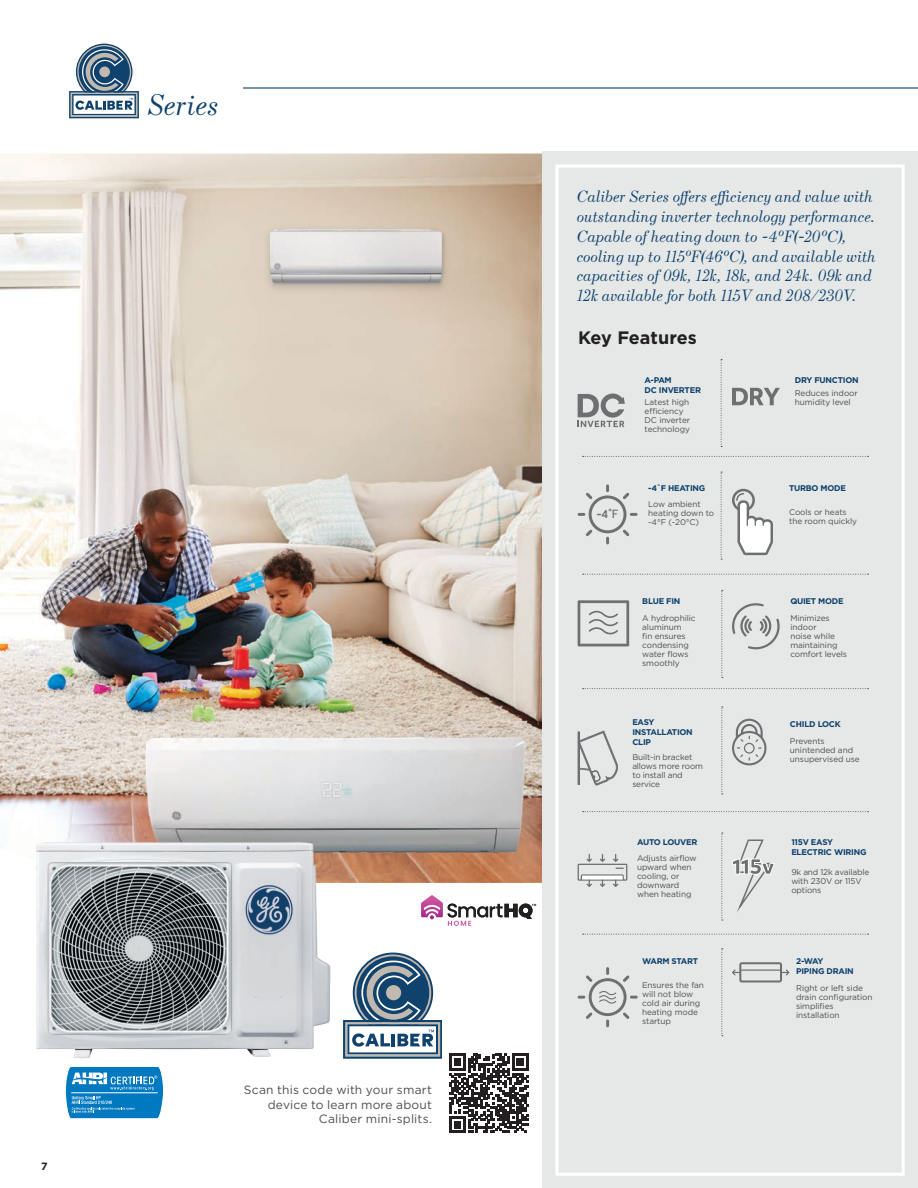
<style>
.page{position:relative;width:918px;height:1188px;background:#fff}
.page>*{position:absolute;margin:0;border:0;box-sizing:border-box;transform-origin:0 0}
.t1{font:italic 300 30px "Escrow";letter-spacing:-.005em;color:#0d406b}
.t2{font:700 18px "Gotham";color:#231f20}
.t3{font:italic 300 16.5px/19.8px "Escrow";color:#0d406b}
.t4{font:500 12.45px "Effra";color:#6d6f71}
.t5{font:12px/14.4px "Gotham";letter-spacing:.015em;color:#4d4d4f;text-align:right}
.t6{font:700 10.5px "Gotham";color:#231f20}
.t7{font:8.25px/9px "Gotham";letter-spacing:-.01em;color:#4d4d4f}
.t8{font:700 8.25px/9.8px "Gotham";letter-spacing:-.03em;color:#0d406b}
.s1{font-weight:400}
</style>
<div class="page">
<hr style="left:243px;top:87px;width:675px;height:2px;background:#0d406b">
<img style="left:0;top:154px;width:542px;height:729px">
<svg style="left:421px;top:895px;width:115px;height:31px"></svg>
<svg style="left:449px;top:1054px;width:80px;height:79px"></svg>
<img style="left:135px;top:714px;width:401px;height:158px">
<img style="left:0;top:810px;width:356px;height:309px">
<svg style="left:69px;top:44px;width:70px;height:74px"></svg>
<svg style="left:343px;top:953px;width:99px;height:106px"></svg>
<div style="left:542px;top:151px;width:376px;height:1037px;background:#e6e8e8"></div>
<svg style="left:732px;top:839px;width:43px;height:70px"></svg>
<svg style="left:721px;top:359px;width:1px;height:88px"></svg>
<svg style="left:721px;top:472px;width:1px;height:88px"></svg>
<svg style="left:721px;top:590px;width:2px;height:88px"></svg>
<svg style="left:721px;top:707px;width:2px;height:88px"></svg>
<svg style="left:721px;top:833px;width:2px;height:88px"></svg>
<svg style="left:721px;top:948px;width:2px;height:88px"></svg>
<svg style="left:583px;top:574px;width:286px;height:1px"></svg>
<svg style="left:583px;top:456px;width:286px;height:1px"></svg>
<svg style="left:583px;top:688px;width:286px;height:1px"></svg>
<svg style="left:583px;top:811px;width:286px;height:1px"></svg>
<svg style="left:583px;top:934px;width:286px;height:1px"></svg>
<svg style="left:732px;top:603px;width:48px;height:46px"></svg>
<svg style="left:578px;top:967px;width:60px;height:60px"></svg>
<svg style="left:578px;top:600px;width:51px;height:46px"></svg>
<svg style="left:580px;top:730px;width:38px;height:56px"></svg>
<hr style="left:578px;top:731px;width:2px;height:54px;background:#6d6f71">
<svg style="left:578px;top:854px;width:49px;height:33px"></svg>
<hr style="left:582px;top:876px;width:41px;height:3px;background:#fff">
<svg style="left:578px;top:393px;width:47px;height:34px"></svg>
<svg style="left:732px;top:962px;width:57px;height:20px"></svg>
<div style="left:732px;top:489px;width:23px;height:23px;border:2px solid #6d6f71;border-radius:50%"></div>
<svg style="left:735px;top:492px;width:38px;height:63px"></svg>
<svg style="left:578px;top:484px;width:60px;height:60px"></svg>
<svg style="left:732px;top:719px;width:34px;height:46px"></svg>
<svg style="left:732px;top:388px;width:48px;height:17px"></svg>
<div style="left:555px;top:164px;width:350px;height:1012px;border:3px solid #fff"></div>
<h1 class="t1" style="left:147px;top:86px;width:73px">Series</h1>
<p class="t6" style="left:41px;top:1159px;width:8px">7</p>
<h3 class="t5" style="left:244px;top:1083px;width:190px">Scan this code with your smart device to learn more about<br>Caliber mini-splits.</h3>
<p class="t3" style="left:577px;top:186px;width:300px">Caliber Series offers efficiency and value with outstanding inverter technology performance.<br>Capable of heating down to -4ºF(-20ºC), cooling up to 115ºF(46ºC), and available with capacities of 09k, 12k, 18k, and 24k. 09k and 12k available for both 115V and 208/230V.</p>
<h2 class="t2" style="left:578px;top:326px;width:121px">Key Features</h2>
<p class="t8" style="left:645px;top:375px;width:58px">A-PAM<br>DC INVERTER</p>
<h3 class="t4" style="left:596px;top:507px;width:23px">-4<span class="s1">˚F</span></h3>
<p class="t7" style="left:645px;top:397px;width:47px">Latest high efficiency<br>DC inverter technology</p>
<p class="t8" style="left:648px;top:483px;width:59px">-4˚F HEATING</p>
<p class="t7" style="left:648px;top:500px;width:67px">Low ambient heating down to -4°F (-20°C)</p>
<p class="t8" style="left:642px;top:597px;width:40px">BLUE FIN</p>
<p class="t7" style="left:642px;top:613px;width:55px">A hydrophilic aluminum<br>fin ensures condensing water flows smoothly</p>
<p class="t8" style="left:632px;top:717px;width:62px">EASY<br>INSTALLATION<br>CLIP</p>
<p class="t7" style="left:632px;top:752px;width:72px">Built-in bracket allows more room to install and service</p>
<p class="t8" style="left:637px;top:837px;width:62px">AUTO LOUVER</p>
<p class="t7" style="left:637px;top:854px;width:61px">Adjusts airflow upward when cooling, or downward when heating</p>
<p class="t8" style="left:642px;top:956px;width:57px">WARM START</p>
<p class="t7" style="left:642px;top:980px;width:63px">Ensures the fan will not blow cold air during heating mode startup</p>
<p class="t8" style="left:795px;top:375px;width:65px">DRY FUNCTION</p>
<p class="t7" style="left:795px;top:388px;width:65px">Reduces indoor humidity level</p>
<p class="t8" style="left:789px;top:483px;width:58px">TURBO MODE</p>
<p class="t7" style="left:789px;top:507px;width:69px">Cools or heats the room quickly</p>
<p class="t8" style="left:790px;top:597px;width:55px">QUIET MODE</p>
<p class="t7" style="left:790px;top:613px;width:58px">Minimizes indoor<br>noise while maintaining comfort levels</p>
<p class="t8" style="left:790px;top:719px;width:52px">CHILD LOCK</p>
<p class="t7" style="left:790px;top:737px;width:71px">Prevents unintended and unsupervised use</p>
<p class="t8" style="left:791px;top:837px;width:77px">115V EASY<br>ELECTRIC WIRING</p>
<p class="t7" style="left:791px;top:868px;width:79px">9k and 12k available with 230V or 115V options</p>
<p class="t8" style="left:796px;top:956px;width:59px">2-WAY<br>PIPING DRAIN</p>
<p class="t7" style="left:796px;top:983px;width:78px">Right or left side drain configuration simplifies installation</p>
</div>
